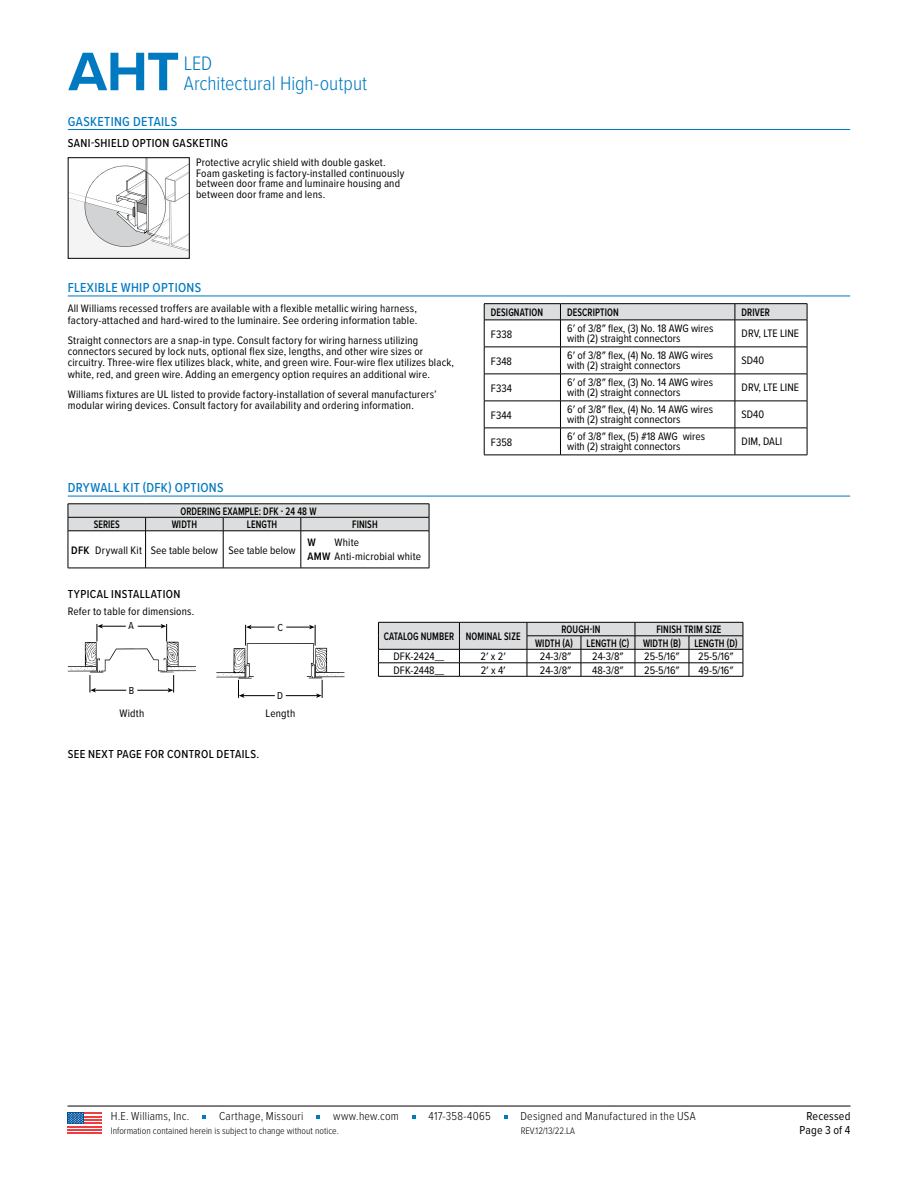
<style>
.page{position:relative;width:918px;height:1188px;background:#fff}
.page>*{position:absolute;margin:0;border:0;box-sizing:border-box;transform-origin:0 0}
.t1{font:700 56.25px "Proxima Nova";color:#0079c1}
.t2{font:300 20.25px/20.2px "Proxima Nova Cond";color:#0079c1}
.t3{font:500 13.5px "Proxima Nova Cond";letter-spacing:.025em;color:#0079c1}
.t4{font:300 12px "Proxima Nova Cond";letter-spacing:.015em;color:#000}
.t5{font:500 12px "Proxima Nova Cond";letter-spacing:.03em;color:#000}
.t6{font:12px "Proxima Nova Cond";letter-spacing:.015em;color:#000}
.t7{font:11.25px/10.5px "Proxima Nova Cond";letter-spacing:.015em;color:#000}
.t8{font:600 11.25px/13.5px "Proxima Nova Cond";letter-spacing:.01em;color:#000;scale:.85 1}
.t9{font:600 11.25px "Proxima Nova Cond";letter-spacing:.01em;color:#000}
.t10{font:10.5px "Proxima Nova Cond";color:#000}
.t11{font:300 9.75px "Proxima Nova Cond";color:#000}
.s1{font-weight:600}
</style>
<div class="page">
<hr style="left:68px;top:129px;width:782px;height:1px;background:#0079c1">
<hr style="left:68px;top:296px;width:782px;height:1px;background:#0079c1">
<svg style="left:67px;top:157px;width:123px;height:102px"></svg>
<hr style="left:484px;top:303px;width:76px;height:1px;background:#000">
<hr style="left:560px;top:303px;width:175px;height:1px;background:#000">
<hr style="left:735px;top:303px;width:72px;height:1px;background:#000">
<hr style="left:484px;top:455px;width:76px;height:1px;background:#000">
<svg style="left:484px;top:304px;width:324px;height:151px"></svg>
<hr style="left:560px;top:374px;width:175px;height:1px;background:#000">
<hr style="left:560px;top:401px;width:175px;height:1px;background:#000">
<hr style="left:560px;top:428px;width:175px;height:1px;background:#000">
<hr style="left:560px;top:455px;width:175px;height:1px;background:#000">
<hr style="left:735px;top:374px;width:72px;height:1px;background:#000">
<hr style="left:735px;top:401px;width:72px;height:1px;background:#000">
<hr style="left:735px;top:428px;width:72px;height:1px;background:#000">
<hr style="left:735px;top:455px;width:72px;height:1px;background:#000">
<hr style="left:68px;top:496px;width:782px;height:1px;background:#0079c1">
<svg style="left:68px;top:504px;width:362px;height:27px;background:#cacacb"></svg>
<hr style="left:68px;top:531px;width:78px;height:1px;background:#000">
<hr style="left:68px;top:531px;width:1px;height:37px;background:#000">
<hr style="left:146px;top:531px;width:77px;height:1px;background:#000">
<hr style="left:145px;top:531px;width:1px;height:37px;background:#000">
<hr style="left:223px;top:531px;width:78px;height:1px;background:#000">
<hr style="left:223px;top:531px;width:1px;height:37px;background:#000">
<hr style="left:301px;top:531px;width:128px;height:1px;background:#000">
<hr style="left:301px;top:531px;width:1px;height:37px;background:#000">
<hr style="left:429px;top:531px;width:1px;height:37px;background:#000">
<hr style="left:68px;top:568px;width:78px;height:1px;background:#000">
<hr style="left:146px;top:568px;width:77px;height:1px;background:#000">
<hr style="left:223px;top:568px;width:78px;height:1px;background:#000">
<hr style="left:301px;top:568px;width:128px;height:1px;background:#000">
<svg style="left:68px;top:624px;width:128px;height:69px"></svg>
<svg style="left:216px;top:625px;width:129px;height:73px"></svg>
<svg style="left:378px;top:622px;width:366px;height:54px"></svg>
<hr style="left:378px;top:676px;width:81px;height:1px;background:#000">
<hr style="left:459px;top:676px;width:68px;height:1px;background:#000">
<hr style="left:527px;top:676px;width:54px;height:1px;background:#000">
<hr style="left:581px;top:676px;width:54px;height:1px;background:#000">
<hr style="left:635px;top:676px;width:54px;height:1px;background:#000">
<hr style="left:689px;top:676px;width:54px;height:1px;background:#000">
<hr style="left:68px;top:1106px;width:782px;height:1px;background:#000">
<svg style="left:202px;top:1116px;width:4px;height:3px"></svg>
<svg style="left:316px;top:1116px;width:4px;height:3px"></svg>
<svg style="left:412px;top:1116px;width:4px;height:3px"></svg>
<div style="left:68px;top:1112px;width:34px;height:22px;background:linear-gradient(to right,#fff,#fff)"></div>
<hr style="left:68px;top:1126px;width:34px;height:1px;background:#ef3e42">
<hr style="left:68px;top:1129px;width:34px;height:2px;background:#ef3e42">
<hr style="left:68px;top:1132px;width:34px;height:2px;background:#ef3e42">
<hr style="left:68px;top:1122px;width:34px;height:2px;background:#ef3e42">
<hr style="left:68px;top:1119px;width:34px;height:2px;background:#ef3e42">
<hr style="left:68px;top:1116px;width:34px;height:1px;background:#ef3e42">
<hr style="left:68px;top:1112px;width:34px;height:2px;background:#ef3e42">
<div style="left:68px;top:1112px;width:16px;height:12px;background:#00529c"></div>
<svg style="left:68px;top:1113px;width:15px;height:11px"></svg>
<h1 class="t1" style="left:69px;top:30px;width:112px">AHT</h1>
<h2 class="t2" style="left:184px;top:52px;width:185px">LED<br>Architectural High-output</h2>
<p class="t3" style="left:68px;top:112px;width:111px">GASKETING DETAILS</p>
<p class="t5" style="left:68px;top:134px;width:162px">SANI-SHIELD OPTION GASKETING</p>
<p class="t7" style="left:196px;top:157px;width:210px">Protective acrylic shield with double gasket.<br>Foam gasketing is factory-installed continuously between door frame and luminaire housing and between door frame and lens.</p>
<p class="t3" style="left:68px;top:278px;width:135px">FLEXIBLE WHIP OPTIONS</p>
<p class="t7" style="left:68px;top:303px;width:351px;line-height:11.2px">All Williams recessed troffers are available with a flexible metallic wiring harness, factory-attached and hard-wired to the luminaire. See ordering information table.</p>
<p class="t7" style="left:68px;top:334px;width:388px;line-height:11.2px">Straight connectors are a snap-in type. Consult factory for wiring harness utilizing connectors secured by lock nuts, optional flex size, lengths, and other wire sizes or circuitry. Three-wire flex utilizes black, white, and green wire. Four-wire flex utilizes black, white, red, and green wire. Adding an emergency option requires an additional wire.</p>
<p class="t7" style="left:68px;top:388px;width:370px;line-height:11.2px">Williams fixtures are UL listed to provide factory-installation of several manufacturers’ modular wiring devices. Consult factory for availability and ordering information.</p>
<p class="t3" style="left:68px;top:478px;width:157px">DRYWALL KIT (DFK) OPTIONS</p>
<p class="t8" style="left:181px;top:504px;width:162px">ORDERING EXAMPLE: DFK - 24 48 W</p>
<p class="t8" style="left:94px;top:518px;width:32px">SERIES</p>
<p class="t8" style="left:172px;top:518px;width:31px">WIDTH</p>
<p class="t8" style="left:247px;top:518px;width:37px">LENGTH</p>
<p class="t8" style="left:352px;top:518px;width:31px">FINISH</p>
<p class="t7" style="left:71px;top:544px;width:226px"><span class="s1">DFK</span> Drywall Kit See table below See table below</p>
<p class="t7" style="left:308px;top:536px;width:115px;line-height:13.4px;text-indent:27px">White<br><span class="s1">AMW</span> Anti-microbial white</p>
<p class="t9" style="left:308px;top:534px;width:10px">W</p>
<p class="t8" style="left:491px;top:305px;width:63px">DESIGNATION</p>
<p class="t8" style="left:567px;top:305px;width:62px">DESCRIPTION</p>
<p class="t8" style="left:742px;top:305px;width:35px">DRIVER</p>
<p class="t7" style="left:491px;top:328px;width:23px">F338</p>
<p class="t7" style="left:567px;top:322px;width:148px">6′ of 3/8″ flex, (3) No. 18 AWG wires with (2) straight connectors</p>
<p class="t7" style="left:742px;top:327px;width:59px">DRV, LTE LINE</p>
<p class="t7" style="left:491px;top:355px;width:23px">F348</p>
<p class="t7" style="left:567px;top:349px;width:148px">6′ of 3/8″ flex, (4) No. 18 AWG wires with (2) straight connectors</p>
<p class="t7" style="left:742px;top:354px;width:24px">SD40</p>
<p class="t7" style="left:491px;top:382px;width:22px">F334</p>
<p class="t7" style="left:567px;top:376px;width:147px">6′ of 3/8″ flex, (3) No. 14 AWG wires with (2) straight connectors</p>
<p class="t7" style="left:742px;top:381px;width:59px">DRV, LTE LINE</p>
<p class="t7" style="left:491px;top:409px;width:22px">F344</p>
<p class="t7" style="left:567px;top:403px;width:147px">6′ of 3/8″ flex, (4) No. 14 AWG wires with (2) straight connectors</p>
<p class="t7" style="left:742px;top:408px;width:24px">SD40</p>
<p class="t7" style="left:491px;top:436px;width:23px">F358</p>
<p class="t7" style="left:567px;top:430px;width:139px">6′ of 3/8″ flex, (5) #18 AWG wires with (2) straight connectors</p>
<p class="t7" style="left:742px;top:435px;width:42px">DIM, DALI</p>
<p class="t5" style="left:68px;top:585px;width:114px">TYPICAL INSTALLATION</p>
<p class="t7" style="left:68px;top:605px;width:128px">Refer to table for dimensions.</p>
<p class="t10" style="left:129px;top:618px;width:7px">A</p>
<p class="t10" style="left:129px;top:683px;width:7px">B</p>
<p class="t10" style="left:277px;top:619px;width:7px">C</p>
<p class="t10" style="left:277px;top:688px;width:7px">D</p>
<p class="t7" style="left:119px;top:707px;width:26px">Width</p>
<p class="t7" style="left:265px;top:707px;width:31px">Length</p>
<p class="t5" style="left:68px;top:745px;width:193px">SEE NEXT PAGE FOR CONTROL DETAILS.</p>
<p class="t8" style="left:384px;top:629px;width:162px">CATALOG NUMBER NOMINAL SIZE</p>
<p class="t8" style="left:535px;top:623px;width:240px;text-indent:121px">FINISH TRIM SIZE<br>WIDTH (A) LENGTH (C) WIDTH (B) LENGTH (D)</p>
<p class="t8" style="left:561px;top:623px;width:47px">ROUGH-IN</p>
<p class="t7" style="left:394px;top:651px;width:52px">DFK-2424__</p>
<p class="t7" style="left:481px;top:651px;width:27px">2′ x 2′</p>
<p class="t7" style="left:540px;top:651px;width:33px">24-3/8″</p>
<p class="t7" style="left:592px;top:651px;width:33px">24-3/8″</p>
<p class="t7" style="left:644px;top:651px;width:37px">25-5/16″</p>
<p class="t7" style="left:698px;top:651px;width:37px">25-5/16″</p>
<p class="t7" style="left:394px;top:665px;width:52px">DFK-2448__</p>
<p class="t7" style="left:481px;top:665px;width:26px">2′ x 4′</p>
<p class="t7" style="left:540px;top:665px;width:33px">24-3/8″</p>
<p class="t7" style="left:592px;top:665px;width:33px">48-3/8″</p>
<p class="t7" style="left:644px;top:665px;width:37px">25-5/16″</p>
<p class="t7" style="left:698px;top:665px;width:37px">49-5/16″</p>
<p class="t4" style="left:111px;top:1108px;width:80px">H.E. Williams, Inc.</p>
<p class="t4" style="left:219px;top:1108px;width:86px">Carthage, Missouri</p>
<p class="t4" style="left:333px;top:1108px;width:67px">www.hew.com</p>
<p class="t4" style="left:429px;top:1108px;width:64px">417-358-4065</p>
<p class="t4" style="left:520px;top:1108px;width:177px">Designed and Manufactured in the USA</p>
<p class="t11" style="left:111px;top:1123px;width:230px">Information contained herein is subject to change without notice.</p>
<p class="t6" style="left:807px;top:1108px;width:45px">Recessed</p>
<p class="t11" style="left:521px;top:1123px;width:56px">REV.12/13/22.LA</p>
<p class="t6" style="left:799px;top:1121px;width:53px">Page 3 of 4</p>
</div>
